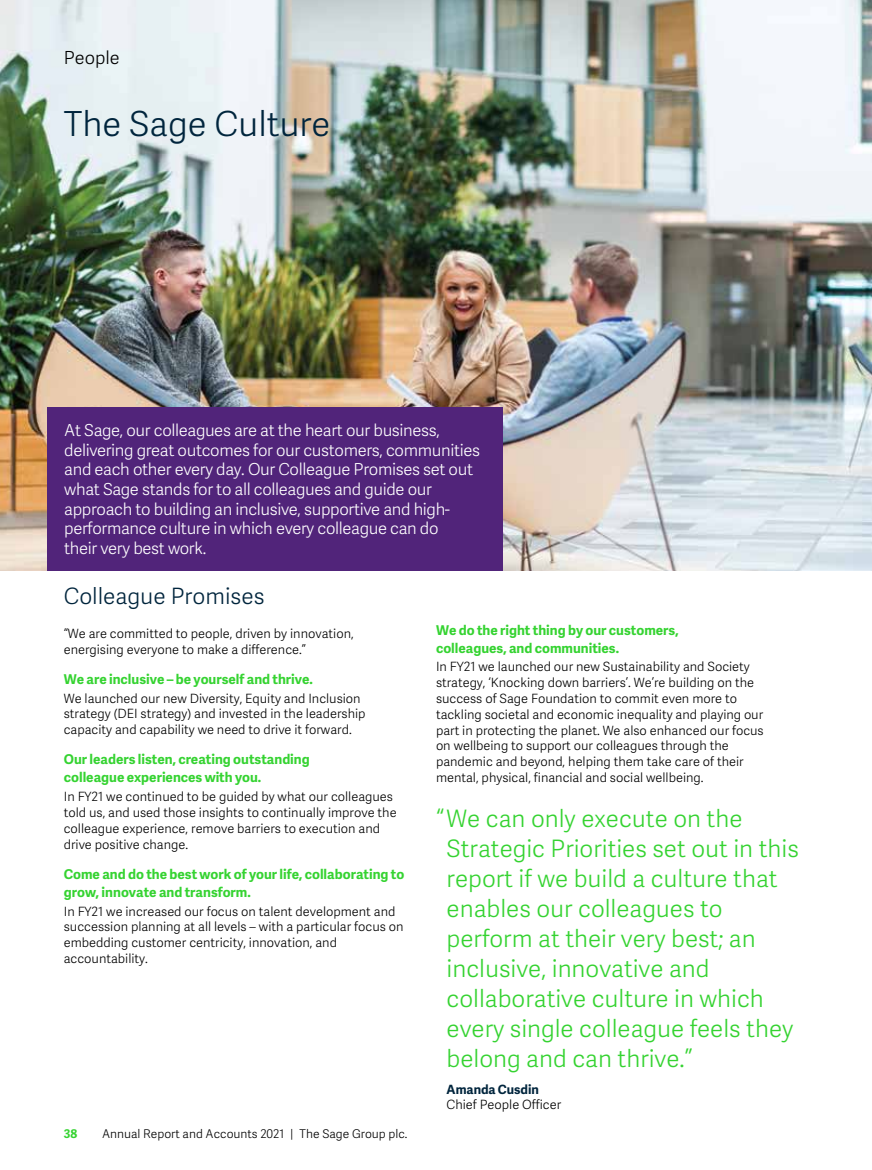
<style>
.page{position:relative;width:872px;height:1170px;background:#fff}
.page>*{position:absolute;margin:0;border:0;box-sizing:border-box;transform-origin:0 0}
.t1{font:34.5px "Adelle Sans SAGE Lt";color:#00253d}
.t2{font:24px/30px "Adelle Sans SAGE Lt";color:#35d331}
.t3{font:22.5px "Adelle Sans SAGE Lt";color:#00253d}
.t4{font:18px "Adelle Sans SAGE Lt";color:#000}
.t5{font:16.5px/19.5px "Adelle Sans SAGE Lt";letter-spacing:-.02em;color:#fff}
.t6{font:700 13.5px/18px "Adelle Sans SAGE";color:#35d331}
.t7{font:12.75px/15.8px "Adelle Sans SAGE Lt";color:#000}
.t8{font:700 12.75px "Adelle Sans SAGE";color:#00253d}
.t9{font:12px "Adelle Sans SAGE Lt";color:#000}
.t10{font:700 12px "Adelle Sans SAGE";color:#35d331}
</style>
<div class="page">
<img style="left:0;top:0;width:872px;height:570px">
<div style="left:47px;top:407px;width:455px;height:163px;background:#51247a"></div>
<h3 class="t4" style="left:64px;top:45px;width:57px">People</h3>
<h1 class="t1" style="left:64px;top:99px;width:268px">The Sage Culture</h1>
<p class="t5" style="left:64px;top:420px;width:417px">At Sage, our colleagues are at the heart our business, delivering great outcomes for our customers, communities and each other every day. Our Colleague Promises set out what Sage stands for to all colleagues and guide our approach to building an inclusive, supportive and high&shy;performance culture in which every colleague can do<br>their very best work.</p>
<h3 class="t3" style="left:64px;top:580px;width:202px">Colleague Promises</h3>
<p class="t7" style="left:64px;top:625px;width:291px">“We are committed to people, driven by innovation, energising everyone to make a difference.”</p>
<p class="t6" style="left:64px;top:669px;width:251px">We are inclusive – be yourself and thrive.</p>
<p class="t7" style="left:64px;top:689px;width:303px">We launched our new Diversity, Equity and Inclusion strategy (DEI strategy) and invested in the leadership capacity and capability we need to drive it forward.</p>
<p class="t6" style="left:64px;top:750px;width:247px">Our leaders listen, creating outstanding colleague experiences with you.</p>
<p class="t7" style="left:64px;top:788px;width:334px">In FY21 we continued to be guided by what our colleagues told us, and used those insights to continually improve the colleague experience, remove barriers to execution and drive positive change.</p>
<p class="t6" style="left:64px;top:864px;width:342px">Come and do the best work of your life, collaborating to grow, innovate and transform.</p>
<p class="t7" style="left:64px;top:902px;width:341px">In FY21 we increased our focus on talent development and succession planning at all levels – with a particular focus on embedding customer centricity, innovation, and accountability.</p>
<p class="t10" style="left:64px;top:1124px;width:15px">38</p>
<p class="t9" style="left:102px;top:1125px;width:307px">Annual Report and Accounts 2021 | The Sage Group plc.</p>
<p class="t6" style="left:436px;top:620px;width:244px">We do the right thing by our customers, colleagues, and communities.</p>
<p class="t7" style="left:436px;top:658px;width:329px">In FY21 we launched our new Sustainability and Society strategy, ‘Knocking down barriers’. We’re building on the success of Sage Foundation to commit even more to tackling societal and economic inequality and playing our part in protecting the planet. We also enhanced our focus on wellbeing to support our colleagues through the pandemic and beyond, helping them take care of their mental, physical, financial and social wellbeing.</p>
<p class="t2" style="left:446px;top:802px;width:354px;text-indent:-11px">“We can only execute on the<br>Strategic Priorities set out in this report if we build a culture that enables our colleagues to perform at their very best; an inclusive, innovative and collaborative culture in which every single colleague feels they belong and can thrive.”</p>
<p class="t8" style="left:446px;top:1079px;width:94px">Amanda Cusdin</p>
<p class="t7" style="left:446px;top:1096px;width:116px">Chief People Officer</p>
</div>
